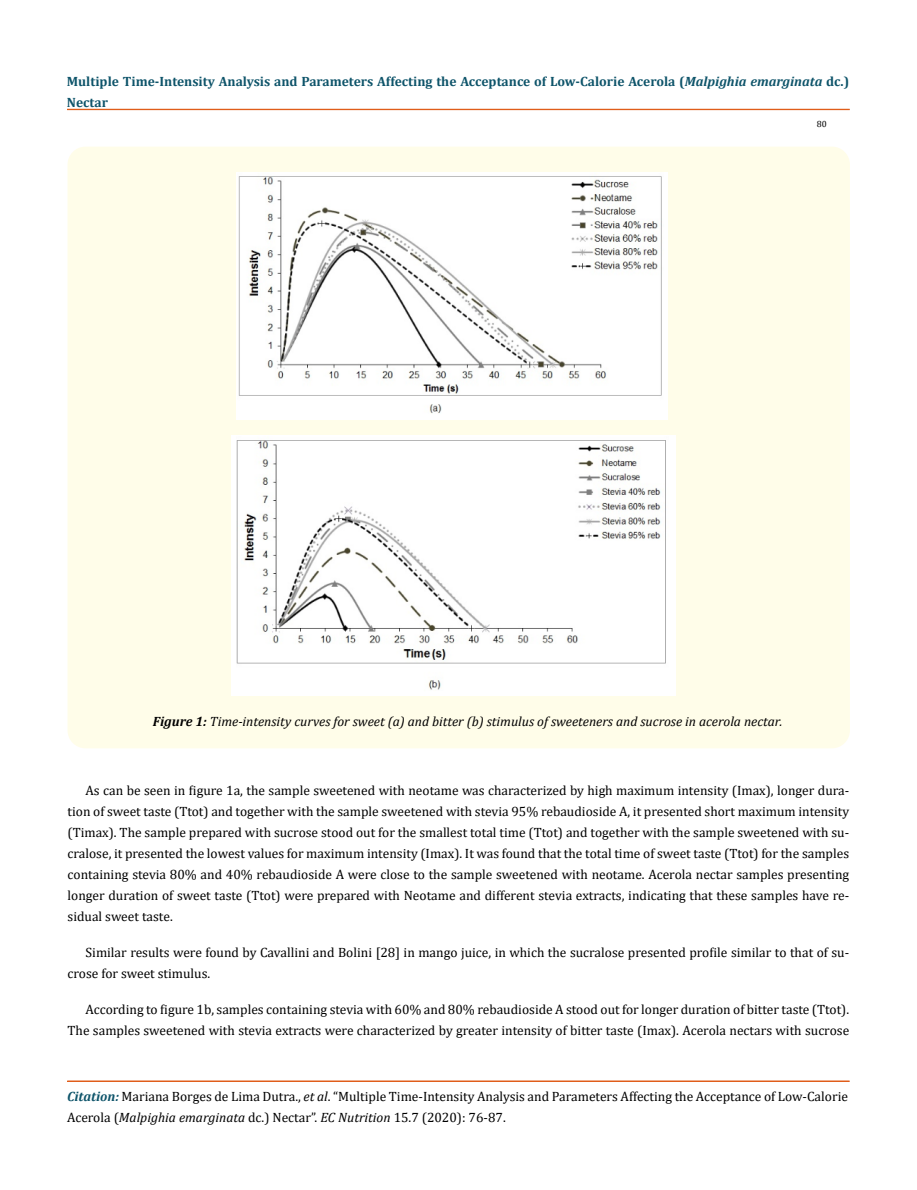
<style>
.page{position:relative;width:917px;height:1190px;background:#fff}
.page>*{position:absolute;margin:0;border:0;box-sizing:border-box;transform-origin:0 0}
.t1{font:13.5px/21px "Cambria";color:#000}
.t2{font:700 13.5px/21px "Cambria";color:#0e546a}
.t3{font:italic 13.5px "Cambria";color:#000}
.t4{font:9px "Cambria";color:#000}
.s1{font-style:italic}
.s2{font-weight:700}
.s3{font-weight:700;font-style:italic;color:#0e546a}
</style>
<div class="page">
<div style="left:67px;top:109px;width:782px;height:1px;border:1px solid #e05d1a"></div>
<div style="left:67px;top:1081px;width:782px;height:1px;border:1px solid #e05d1a"></div>
<div style="left:68px;top:147px;width:781px;height:601px;background:#fffde9;border-radius:18px"></div>
<img style="left:236px;top:172px;width:432px;height:248px">
<img style="left:231px;top:435px;width:444px;height:260px">
<p class="t2" style="left:67px;top:71px;width:783px">Multiple Time-Intensity Analysis and Parameters Affecting the Acceptance of Low-Calorie Acerola (<span class="s1">Malpighia emarginata</span> dc.)<br>Nectar</p>
<p class="t4" style="left:816px;top:118px;width:11px">80</p>
<p class="t3" style="left:153px;top:712px;width:631px"><span class="s2">Figure 1:</span> Time-intensity curves for sweet (a) and bitter (b) stimulus of sweeteners and sucrose in acerola nectar.</p>
<p class="t1" style="left:68px;top:779px;width:783px;text-align:justify;text-indent:18px">As can be seen in figure 1a, the sample sweetened with neotame was characterized by high maximum intensity (Imax), longer dura&shy;tion of sweet taste (Ttot) and together with the sample sweetened with stevia 95% rebaudioside A, it presented short maximum intensity (Timax). The sample prepared with sucrose stood out for the smallest total time (Ttot) and together with the sample sweetened with su&shy;cralose, it presented the lowest values for maximum intensity (Imax). It was found that the total time of sweet taste (Ttot) for the samples containing stevia 80% and 40% rebaudioside A were close to the sample sweetened with neotame. Acerola nectar samples presenting longer duration of sweet taste (Ttot) were prepared with Neotame and different stevia extracts, indicating that these samples have re&shy;sidual sweet taste.</p>
<p class="t1" style="left:68px;top:941px;width:783px;text-indent:18px">Similar results were found by Cavallini and Bolini [28] in mango juice, in which the sucralose presented profile similar to that of su&shy;crose for sweet stimulus.</p>
<p class="t1" style="left:68px;top:998px;width:783px;text-align:right">According to figure 1b, samples containing stevia with 60% and 80% rebaudioside A stood out for longer duration of bitter taste (Ttot).<br>The samples sweetened with stevia extracts were characterized by greater intensity of bitter taste (Imax). Acerola nectars with sucrose</p>
<p class="t1" style="left:67px;top:1086px;width:782px"><span class="s3">Citation:</span> Mariana Borges de Lima Dutra., <span class="s1">et al</span>. “Multiple Time-Intensity Analysis and Parameters Affecting the Acceptance of Low-Calorie<br>Acerola (<span class="s1">Malpighia emarginata</span> dc.) Nectar”. <span class="s1">EC Nutrition</span> 15.7 (2020): 76-87.</p>
</div>
